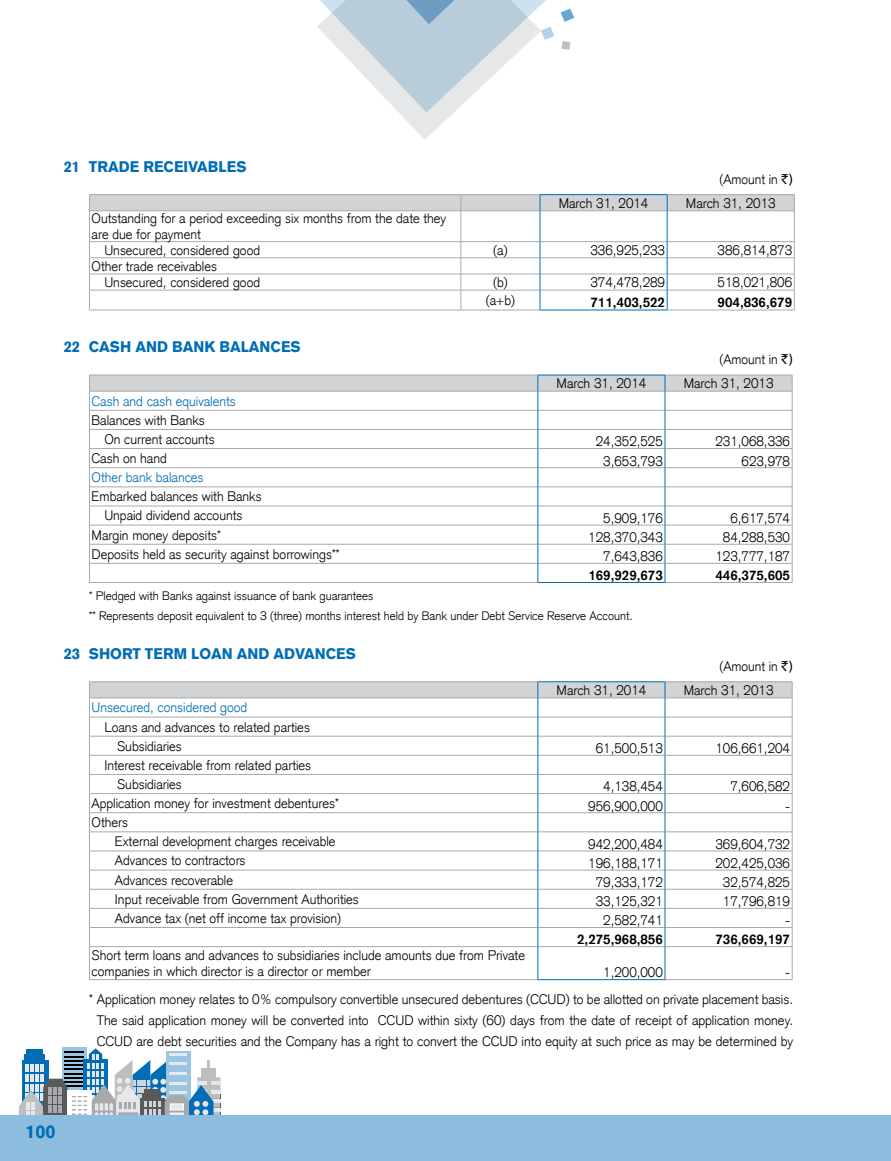
<style>
.page{position:relative;width:891px;height:1161px;background:#fff}
.page>*{position:absolute;margin:0;border:0;box-sizing:border-box;transform-origin:0 0}
.t1{font:900 18px "Akzidenz Grotesk CE";color:#006db6}
.t2{font:900 15px "Akzidenz Grotesk CE";color:#006db6}
.t3{font:300 13.5px/19.2px "Akzidenz Grotesk CE";color:#000}
.t4{font:700 13.5px "Akzidenz Grotesk CE";color:#000}
.t5{font:300 13.5px "Akzidenz Grotesk CE";color:#006db6}
.t6{font:300 12px/19.2px "Akzidenz Grotesk CE";color:#000}
.s1{font-family:"Rupee Foradian";font-weight:400}
</style>
<div class="page">
<svg style="left:19px;top:1048px;width:201px;height:68px"></svg>
<div style="left:0;top:1116px;width:891px;height:45px;background:#8cbdde"></div>
<svg style="left:317px;top:0;width:258px;height:140px"></svg>
<hr style="left:89px;top:194px;width:372px;height:1px;background:#a7a9ac">
<hr style="left:461px;top:194px;width:79px;height:1px;background:#a7a9ac">
<hr style="left:667px;top:194px;width:128px;height:1px;background:#a7a9ac">
<hr style="left:89px;top:310px;width:372px;height:1px;background:#a7a9ac">
<hr style="left:461px;top:310px;width:79px;height:1px;background:#a7a9ac">
<hr style="left:668px;top:310px;width:127px;height:1px;background:#a7a9ac">
<hr style="left:540px;top:194px;width:127px;height:1px;background:#006db6">
<hr style="left:540px;top:310px;width:128px;height:1px;background:#006db6">
<svg style="left:89px;top:195px;width:706px;height:115px"></svg>
<hr style="left:89px;top:582px;width:448px;height:1px;background:#a7a9ac">
<hr style="left:665px;top:582px;width:127px;height:1px;background:#a7a9ac">
<hr style="left:537px;top:582px;width:128px;height:1px;background:#006db6">
<svg style="left:89px;top:375px;width:704px;height:207px"></svg>
<svg style="left:538px;top:947px;width:254px;height:32px"></svg>
<hr style="left:89px;top:947px;width:1px;height:32px;background:#a7a9ac">
<hr style="left:792px;top:947px;width:1px;height:32px;background:#a7a9ac">
<hr style="left:89px;top:979px;width:448px;height:1px;background:#a7a9ac">
<hr style="left:665px;top:979px;width:127px;height:1px;background:#a7a9ac">
<hr style="left:538px;top:681px;width:127px;height:1px;background:#006db6">
<svg style="left:89px;top:682px;width:704px;height:265px"></svg>
<hr style="left:537px;top:947px;width:1px;height:32px;background:#006db6">
<hr style="left:537px;top:979px;width:128px;height:1px;background:#006db6">
<hr style="left:665px;top:947px;width:1px;height:32px;background:#006db6">
<p class="t2" style="left:64px;top:157px;width:90px">21 TRADE RECEI</p>
<p class="t2" style="left:188px;top:157px;width:49px">VABLES</p>
<p class="t3" style="left:720px;top:170px;width:75px">(Amount in <span class="s1">`)</span></p>
<p class="t3" style="left:559px;top:193px;width:91px">March 31, 2014</p>
<p class="t3" style="left:686px;top:193px;width:91px">March 31, 2013</p>
<p class="t3" style="left:92px;top:209px;width:356px">Outstanding for a period exceeding six months from the date they</p>
<p class="t3" style="left:92px;top:225px;width:111px">are due for payment</p>
<p class="t3" style="left:104px;top:240px;width:157px">Unsecured, considered good</p>
<p class="t3" style="left:493px;top:240px;width:16px">(a)</p>
<p class="t3" style="left:590px;top:240px;width:76px">336,925,233</p>
<p class="t3" style="left:718px;top:240px;width:76px">386,814,873</p>
<p class="t3" style="left:104px;top:258px;width:157px;line-height:16.2px;text-indent:-13px">Other trade receivables<br>Unsecured, considered good</p>
<p class="t3" style="left:493px;top:273px;width:16px">(b)</p>
<p class="t3" style="left:590px;top:273px;width:76px">374,478,289</p>
<p class="t3" style="left:718px;top:273px;width:76px">518,021,806</p>
<p class="t3" style="left:486px;top:291px;width:31px">(a+b)</p>
<p class="t4" style="left:590px;top:294px;width:76px">711,403,522</p>
<p class="t4" style="left:718px;top:294px;width:76px">904,836,679</p>
<p class="t2" style="left:64px;top:337px;width:218px">22 CASH AND BANK BALANCES</p>
<p class="t5" style="left:92px;top:392px;width:146px">Cash and cash equivalents</p>
<p class="t3" style="left:104px;top:410px;width:112px;text-indent:-13px">Balances with Banks<br>On current accounts</p>
<p class="t3" style="left:720px;top:350px;width:75px">(Amount in <span class="s1">`)</span></p>
<p class="t3" style="left:557px;top:374px;width:91px">March 31, 2014</p>
<p class="t3" style="left:684px;top:374px;width:91px">March 31, 2013</p>
<p class="t3" style="left:596px;top:432px;width:69px">24,352,525</p>
<p class="t3" style="left:715px;top:432px;width:76px">231,068,336</p>
<p class="t3" style="left:92px;top:449px;width:77px">Cash on hand</p>
<p class="t3" style="left:603px;top:451px;width:61px">3,653,793</p>
<p class="t3" style="left:742px;top:451px;width:50px">623,978</p>
<p class="t5" style="left:92px;top:469px;width:114px">Other bank balances</p>
<p class="t3" style="left:92px;top:487px;width:172px;text-align:center">Embarked balances with Banks<br>Unpaid dividend accounts</p>
<p class="t3" style="left:603px;top:509px;width:61px">5,909,176</p>
<p class="t3" style="left:730px;top:509px;width:61px">6,617,574</p>
<p class="t3" style="left:92px;top:525px;width:131px">Margin money deposits*</p>
<p class="t3" style="left:588px;top:528px;width:76px">128,370,343</p>
<p class="t3" style="left:723px;top:528px;width:69px">84,288,530</p>
<p class="t3" style="left:92px;top:544px;width:249px">Deposits held as security against borrowings**</p>
<p class="t3" style="left:603px;top:547px;width:61px">7,643,836</p>
<p class="t3" style="left:715px;top:547px;width:76px">123,777,187</p>
<p class="t4" style="left:588px;top:567px;width:76px">169,929,673</p>
<p class="t4" style="left:716px;top:567px;width:76px">446,375,605</p>
<p class="t6" style="left:89px;top:586px;width:545px">* Pledged with Banks against issuance of bank guarantees<br>** Represents deposit equivalent to 3 (three) months interest held by Bank under Debt Service Reserve Account.</p>
<p class="t2" style="left:64px;top:644px;width:58px">23 SHORT</p>
<p class="t2" style="left:145px;top:644px;width:11px">TER</p>
<p class="t2" style="left:174px;top:644px;width:163px">M LOAN AND ADVANCES</p>
<p class="t3" style="left:720px;top:657px;width:75px">(Amount in <span class="s1">`)</span></p>
<p class="t3" style="left:557px;top:680px;width:91px">March 31, 2014</p>
<p class="t3" style="left:684px;top:680px;width:91px">March 31, 2013</p>
<p class="t5" style="left:92px;top:699px;width:157px">Unsecured, considered good</p>
<p class="t3" style="left:117px;top:717px;width:194px;text-indent:-13px">Loans and advances to related parties<br>Subsidiaries</p>
<p class="t3" style="left:596px;top:739px;width:69px">61,500,513</p>
<p class="t3" style="left:715px;top:739px;width:76px">106,661,204</p>
<p class="t3" style="left:117px;top:755px;width:196px;text-indent:-13px">Interest receivable from related parties<br>Subsidiaries</p>
<p class="t3" style="left:603px;top:777px;width:61px">4,138,454</p>
<p class="t3" style="left:730px;top:777px;width:61px">7,606,582</p>
<p class="t3" style="left:92px;top:794px;width:249px">Application money for investment debentures*</p>
<p class="t3" style="left:588px;top:796px;width:76px">956,900,000</p>
<p class="t3" style="left:785px;top:796px;width:6px">-</p>
<p class="t3" style="left:115px;top:813px;width:222px;text-indent:-23px">Others<br>External development charges receivable</p>
<p class="t3" style="left:588px;top:834px;width:76px">942,200,484</p>
<p class="t3" style="left:715px;top:834px;width:76px">369,604,732</p>
<p class="t3" style="left:115px;top:851px;width:132px">Advances to contractors</p>
<p class="t3" style="left:588px;top:854px;width:76px">196,188,171</p>
<p class="t3" style="left:715px;top:854px;width:76px">202,425,036</p>
<p class="t3" style="left:115px;top:870px;width:120px">Advances recoverable</p>
<p class="t3" style="left:596px;top:873px;width:69px">79,333,172</p>
<p class="t3" style="left:723px;top:873px;width:69px">32,574,825</p>
<p class="t3" style="left:115px;top:889px;width:245px">Input receivable from Government Authorities</p>
<p class="t3" style="left:596px;top:892px;width:69px">33,125,321</p>
<p class="t3" style="left:723px;top:892px;width:69px">17,796,819</p>
<p class="t3" style="left:115px;top:908px;width:228px">Advance tax (net off income tax provision)</p>
<p class="t3" style="left:603px;top:911px;width:61px">2,582,741</p>
<p class="t3" style="left:785px;top:911px;width:6px">-</p>
<p class="t4" style="left:577px;top:931px;width:87px">2,275,968,856</p>
<p class="t4" style="left:716px;top:931px;width:76px">736,669,197</p>
<p class="t3" style="left:92px;top:947px;width:435px;line-height:16.2px">Short term loans and advances to subsidiaries include amounts due from Private companies in which director is a director or member</p>
<p class="t3" style="left:603px;top:963px;width:61px">1,200,000</p>
<p class="t3" style="left:89px;top:960px;width:705px;line-height:26.1px;text-align:right">-<br>* Application money relates to 0% compulsory convertible unsecured debentures (CCUD) to be allotted on private placement basis.</p>
<p class="t3" style="left:97px;top:1009px;width:698px;line-height:21px">The said application money will be converted into CCUD within sixty (60) days from the date of receipt of application money.<br>CCUD are debt securities and the Company has a right to convert the CCUD into equity at such price as may be determined by</p>
<h1 class="t1" style="left:26px;top:1120px;width:32px">100</h1>
</div>
